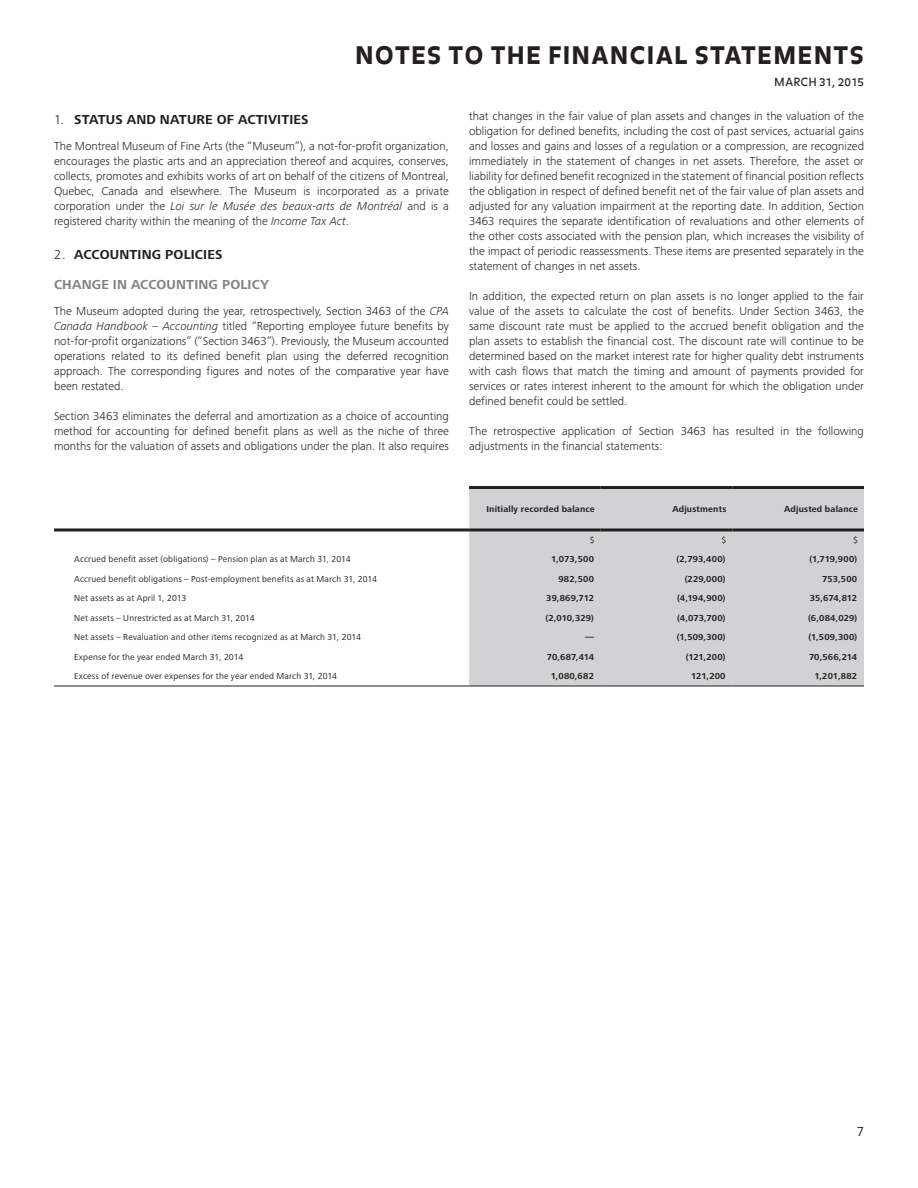
<style>
.page{position:relative;width:918px;height:1188px;background:#fff}
.page>*{position:absolute;margin:0;border:0;box-sizing:border-box;transform-origin:0 0}
.t1{font:900 24px "Balance";letter-spacing:.06em;color:#231f20}
.t2{font:700 13.5px "Frutiger Next Pro";letter-spacing:.01em;color:#231f20}
.t3{font:700 13.5px "Frutiger Next Pro";letter-spacing:.01em;color:#808285}
.t4{font:13.5px "Frutiger Next Pro";color:#231f20}
.t5{font:300 12px/15px "Frutiger Next Pro";color:#231f20;text-align:justify}
.t6{font:11.25px "Balance";letter-spacing:.02em;color:#231f20}
.t7{font:9px "Frutiger Next Pro";letter-spacing:.02em;color:#231f20}
.t8{font:700 9px "Frutiger Next Pro";letter-spacing:.02em;color:#231f20}
.s1{font-weight:300}
.s2{font-style:italic}
</style>
<div class="page">
<div style="left:469px;top:489px;width:395px;height:197px;background:#d1d2d4"></div>
<hr style="left:54px;top:686px;width:415px;height:1px;background:#231f20">
<hr style="left:469px;top:686px;width:132px;height:1px;background:#231f20">
<hr style="left:601px;top:686px;width:131px;height:1px;background:#231f20">
<hr style="left:732px;top:686px;width:132px;height:1px;background:#231f20">
<hr style="left:469px;top:486px;width:132px;height:3px;background:#231f20">
<hr style="left:601px;top:486px;width:131px;height:3px;background:#231f20">
<hr style="left:732px;top:486px;width:132px;height:3px;background:#231f20">
<hr style="left:469px;top:528px;width:132px;height:3px;background:#231f20">
<hr style="left:601px;top:528px;width:131px;height:3px;background:#231f20">
<hr style="left:732px;top:528px;width:132px;height:3px;background:#231f20">
<hr style="left:54px;top:528px;width:415px;height:3px;background:#231f20">
<h1 class="t1" style="left:355px;top:41px;width:510px">NOTES TO THE FINANCIAL STATEMENTS</h1>
<p class="t6" style="left:774px;top:76px;width:91px">MARCH 31, 2015</p>
<p class="t2" style="left:54px;top:112px;width:256px"><span class="s1">1.</span> STATUS AND NATURE OF ACTIVITIES</p>
<p class="t5" style="left:54px;top:139px;width:396px">The Montreal Museum of Fine Arts (the “Museum”), a not-for-profit organization, encourages the plastic arts and an appreciation thereof and acquires, conserves, collects, promotes and exhibits works of art on behalf of the citizens of Montreal, Quebec, Canada and elsewhere. The Museum is incorporated as a private corporation under the <span class="s2">Loi sur le Musée des beaux-arts de Montréal</span> and is a registered charity within the meaning of the <span class="s2">Income Tax Act</span>.</p>
<p class="t2" style="left:54px;top:247px;width:170px"><span class="s1">2.</span> ACCOUNTING POLICIES</p>
<p class="t3" style="left:54px;top:277px;width:216px">CHANGE IN ACCOUNTING POLICY</p>
<p class="t5" style="left:54px;top:304px;width:396px">The Museum adopted during the year, retrospectively, Section 3463 of the <span class="s2">CPA Canada Handbook – Accounting</span> titled “Reporting employee future benefits by not-for-profit organizations” (“Section 3463”). Previously, the Museum accounted operations related to its defined benefit plan using the deferred recognition approach. The corresponding figures and notes of the comparative year have been restated.</p>
<p class="t5" style="left:54px;top:409px;width:396px">Section 3463 eliminates the deferral and amortization as a choice of accounting method for accounting for defined benefit plans as well as the niche of three months for the valuation of assets and obligations under the plan. It also requires</p>
<p class="t5" style="left:469px;top:109px;width:396px">that changes in the fair value of plan assets and changes in the valuation of the obligation for defined benefits, including the cost of past services, actuarial gains and losses and gains and losses of a regulation or a compression, are recognized immediately in the statement of changes in net assets. Therefore, the asset or liability for defined benefit recognized in the statement of financial position reflects the obligation in respect of defined benefit net of the fair value of plan assets and adjusted for any valuation impairment at the reporting date. In addition, Section 3463 requires the separate identification of revaluations and other elements of the other costs associated with the pension plan, which increases the visibility of the impact of periodic reassessments. These items are presented separately in the statement of changes in net assets.</p>
<p class="t5" style="left:469px;top:289px;width:396px">In addition, the expected return on plan assets is no longer applied to the fair value of the assets to calculate the cost of benefits. Under Section 3463, the same discount rate must be applied to the accrued benefit obligation and the plan assets to establish the financial cost. The discount rate will continue to be determined based on the market interest rate for higher quality debt instruments with cash flows that match the timing and amount of payments provided for services or rates interest inherent to the amount for which the obligation under defined benefit could be settled.</p>
<p class="t5" style="left:469px;top:424px;width:396px">The retrospective application of Section 3463 has resulted in the following adjustments in the financial statements:</p>
<p class="t8" style="left:486px;top:504px;width:110px">Initially recorded balance</p>
<p class="t8" style="left:672px;top:504px;width:55px">Adjustments</p>
<p class="t8" style="left:784px;top:504px;width:75px">Adjusted balance</p>
<p class="t7" style="left:590px;top:535px;width:6px">$</p>
<p class="t7" style="left:721px;top:535px;width:6px">$</p>
<p class="t7" style="left:853px;top:535px;width:6px">$</p>
<p class="t7" style="left:74px;top:554px;width:278px">Accrued benefit asset (obligations) – Pension plan as at March 31, 2014</p>
<p class="t8" style="left:551px;top:554px;width:44px">1,073,500</p>
<p class="t8" style="left:677px;top:554px;width:51px">(2,793,400)</p>
<p class="t8" style="left:810px;top:554px;width:49px">(1,719,900)</p>
<p class="t7" style="left:74px;top:574px;width:304px">Accrued benefit obligations – Post-employment benefits as at March 31, 2014</p>
<p class="t8" style="left:558px;top:574px;width:37px">982,500</p>
<p class="t8" style="left:685px;top:574px;width:42px">(229,000)</p>
<p class="t8" style="left:822px;top:574px;width:37px">753,500</p>
<p class="t7" style="left:74px;top:593px;width:113px">Net assets as at April 1, 2013</p>
<p class="t8" style="left:546px;top:593px;width:49px">39,869,712</p>
<p class="t8" style="left:677px;top:593px;width:50px">(4,194,900)</p>
<p class="t8" style="left:810px;top:593px;width:49px">35,674,812</p>
<p class="t7" style="left:74px;top:613px;width:182px">Net assets – Unrestricted as at March 31, 2014</p>
<p class="t8" style="left:546px;top:613px;width:50px">(2,010,329)</p>
<p class="t8" style="left:677px;top:613px;width:50px">(4,073,700)</p>
<p class="t8" style="left:808px;top:613px;width:51px">(6,084,029)</p>
<p class="t7" style="left:74px;top:632px;width:288px">Net assets – Revaluation and other items recognized as at March 31, 2014</p>
<p class="t8" style="left:585px;top:632px;width:10px">—</p>
<p class="t8" style="left:677px;top:632px;width:50px">(1,509,300)</p>
<p class="t8" style="left:809px;top:632px;width:50px">(1,509,300)</p>
<p class="t7" style="left:74px;top:652px;width:170px">Expense for the year ended March 31, 2014</p>
<p class="t8" style="left:547px;top:652px;width:49px">70,687,414</p>
<p class="t8" style="left:686px;top:652px;width:41px">(121,200)</p>
<p class="t8" style="left:809px;top:652px;width:50px">70,566,214</p>
<p class="t7" style="left:74px;top:671px;width:264px">Excess of revenue over expenses for the year ended March 31, 2014</p>
<p class="t8" style="left:551px;top:671px;width:45px">1,080,682</p>
<p class="t8" style="left:691px;top:671px;width:36px">121,200</p>
<p class="t8" style="left:814px;top:671px;width:44px">1,201,882</p>
<p class="t4" style="left:857px;top:1124px;width:9px">7</p>
</div>
